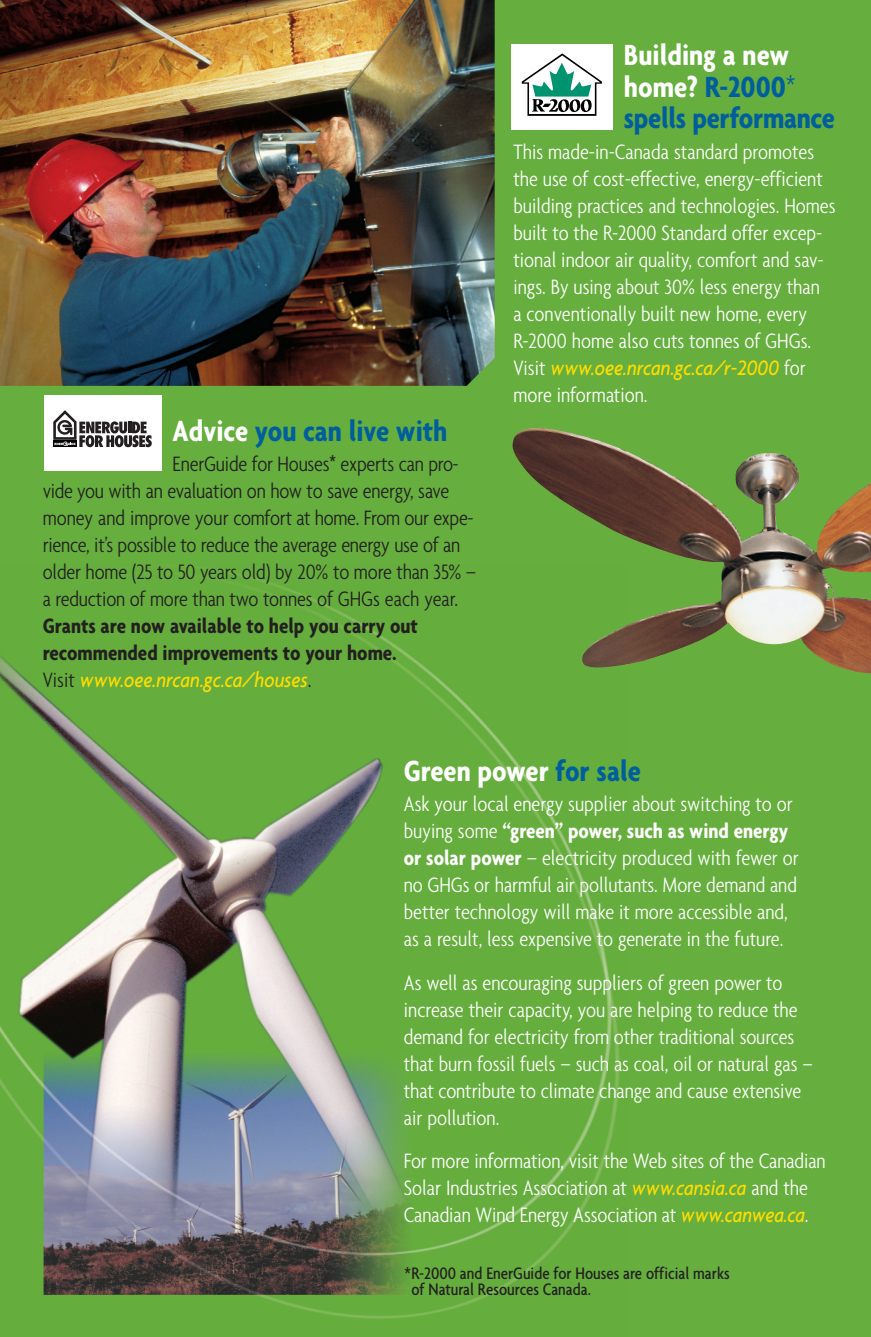
<style>
.page{position:relative;width:871px;height:1337px;background:#fff}
.page>*{position:absolute;margin:0;border:0;box-sizing:border-box;transform-origin:0 0}
.t1{font:700 condensed 31.5px/31.5px "Agenda";color:#005e9d}
.t2{font:700 condensed 31.5px "Agenda";color:#fff}
.t3{font:300 condensed 22.5px/27px "Agenda";color:#fff}
.t4{font:300 condensed 22.5px/27px "Agenda";letter-spacing:-.01em;color:#231f20}
.t5{font:700 condensed 22.5px/27px "Agenda";color:#231f20}
.t6{font:500 condensed 18px/15.8px "Agenda";color:#231f20}
.s1{color:#fff}
.s2{font-weight:300}
.s3{font-weight:500;font-style:italic;font-stretch:normal;color:#ffdd01}
.s4{font-weight:300;font-size:27px}
.s5{color:#005e9d}
.s6{font-weight:700}
</style>
<div class="page">
<div style="left:0;top:0;width:871px;height:1336px;background:#66af3e"></div>
<img style="left:0;top:0;width:495px;height:386px">
<img style="left:0;top:573px;width:619px;height:746px">
<div style="left:44px;top:395px;width:117px;height:76px;background:#fff"></div>
<svg style="left:53px;top:410px;width:99px;height:37px"></svg>
<div style="left:511px;top:44px;width:102px;height:86px;background:#fff"></div>
<svg style="left:522px;top:53px;width:80px;height:63px"></svg>
<img style="left:509px;top:428px;width:362px;height:246px">
<h1 class="t1" style="left:173px;top:418px;width:276px"><span class="s1">Advice</span> you can live with</h1>
<p class="t4" style="left:43px;top:452px;width:435px;text-indent:130px">EnerGuide for Houses<sup>*</sup> experts can pro&shy;vide you with an evaluation on how to save energy, save money and improve your comfort at home. From our expe&shy;rience, it’s possible to reduce the average energy use of an older home (25 to 50 years old) by 20% to more than 35% – a reduction of more than two tonnes of GHGs each year.</p>
<p class="t5" style="left:43px;top:614px;width:377px">Grants are now available to help you carry out recommended improvements to your home.<br><span class="s2">Visit</span> <span class="s3">www.oee.nrcan.gc.ca/houses</span><span class="s2">.</span></p>
<h1 class="t1" style="left:624px;top:42px;width:212px"><span class="s1">Building a new home?</span> R-2000<span class="s4">* </span>spells performance</h1>
<p class="t3" style="left:513px;top:140px;width:324px">This made-in-Canada standard promotes the use of cost-effective, energy-efficient building practices and technologies. Homes built to the R-2000 Standard offer excep&shy;tional indoor air quality, comfort and sav&shy;ings. By using about 30% less energy than<br>a conventionally built new home, every R-2000 home also cuts tonnes of GHGs.<br>Visit <span class="s3">www.oee.nrcan.gc.ca/r-2000</span> for more information.</p>
<h1 class="t2" style="left:404px;top:759px;width:239px">Green power <span class="s5">for sale</span></h1>
<p class="t3" style="left:404px;top:792px;width:396px">Ask your local energy supplier about switching to or buying some <span class="s6">“green” power, such as wind energy or solar power</span> – electricity produced with fewer or no GHGs or harmful air pollutants. More demand and better technology will make it more accessible and, as a result, less expensive to generate in the future.</p>
<p class="t3" style="left:404px;top:971px;width:411px">As well as encouraging suppliers of green power to increase their capacity, you are helping to reduce the demand for electricity from other traditional sources that burn fossil fuels – such as coal, oil or natural gas – that contribute to climate change and cause extensive air pollution.</p>
<p class="t3" style="left:404px;top:1149px;width:423px">For more information, visit the Web sites of the Canadian<br>Solar Industries Association at <span class="s3">www.cansia.ca</span> and the<br>Canadian Wind Energy Association at <span class="s3">www.canwea.ca</span>.</p>
<p class="t6" style="left:411px;top:1267px;width:320px;text-indent:-7px">*R-2000 and EnerGuide for Houses are official marks of Natural Resources Canada.</p>
</div>
